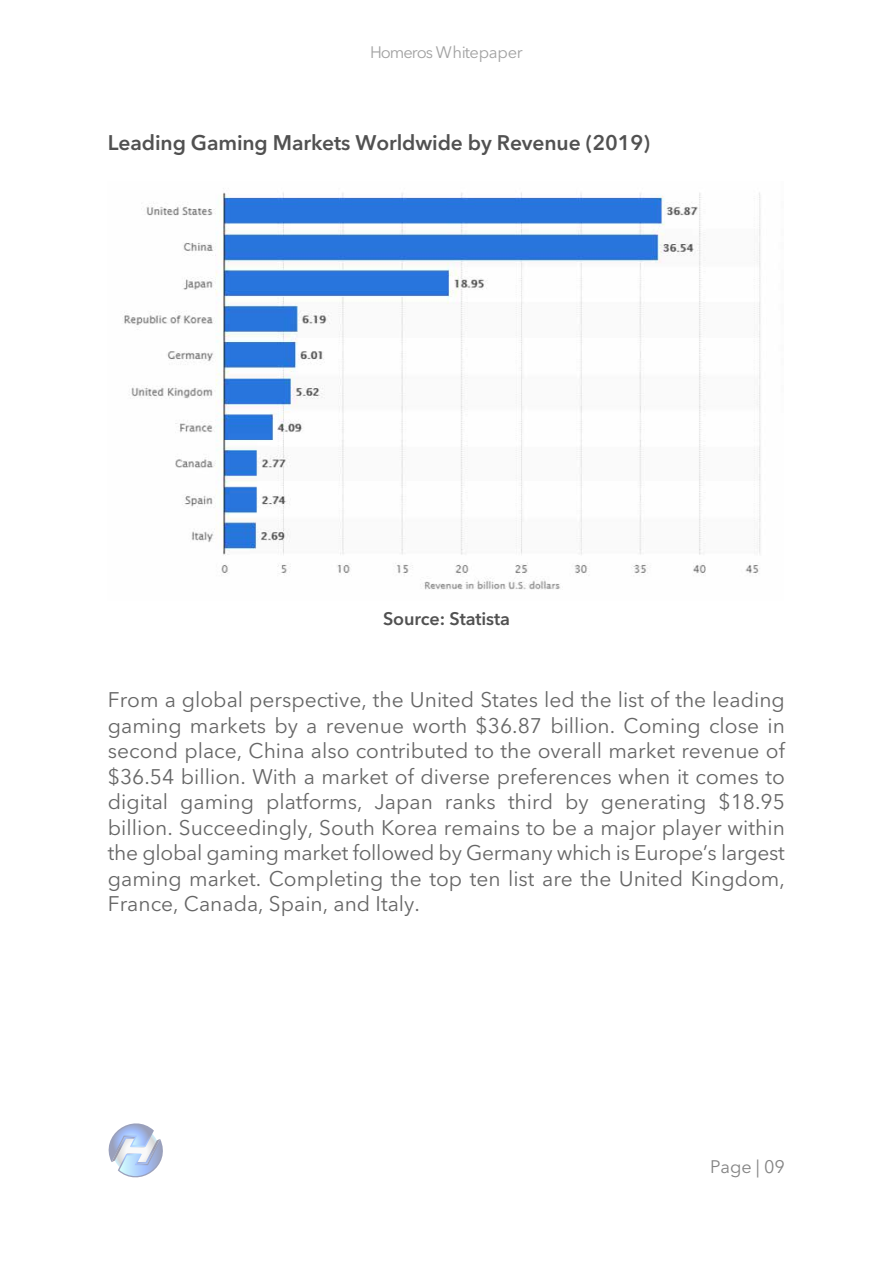
<style>
.page{position:relative;width:893px;height:1263px;background:#fff}
.page>*{position:absolute;margin:0;border:0;box-sizing:border-box;transform-origin:0 0}
.t1{font:21px/25.5px "Avenir Next LT Pro";color:#666;text-align:justify}
.t2{font:600 21px "Avenir Next LT Pro";letter-spacing:-.005em;color:#515151}
.t3{font:600 18px "Avenir Next LT Pro";letter-spacing:-.005em;color:#515151}
.t4{font:18px "Avenir Next LT Pro";letter-spacing:-.005em;color:#848484}
.t5{font:16.5px "Avenir Next LT Pro";letter-spacing:-.035em;color:#a2a2a2}
</style>
<div class="page">
<svg style="left:109px;top:1123px;width:54px;height:54px"></svg>
<img style="left:124px;top:192px;width:637px;height:398px">
<p class="t5" style="left:370px;top:43px;width:154px">Homeros Whitepaper</p>
<p class="t2" style="left:108px;top:130px;width:544px">Leading Gaming Markets Worldwide by Revenue (2019)</p>
<p class="t3" style="left:383px;top:608px;width:129px">Source: Statista</p>
<p class="t1" style="left:108px;top:687px;width:678px">From a global perspective, the United States led the list of the leading gaming markets by a revenue worth $36.87 billion. Coming close in second place, China also contributed to the overall market revenue of $36.54 billion. With a market of diverse preferences when it comes to digital gaming platforms, Japan ranks third by generating $18.95 billion. Succeedingly, South Korea remains to be a major player within the global gaming market followed by Germany which is Europe’s largest gaming market. Completing the top ten list are the United Kingdom, France, Canada, Spain, and Italy.</p>
<p class="t4" style="left:710px;top:1156px;width:76px">Page | 09</p>
</div>
